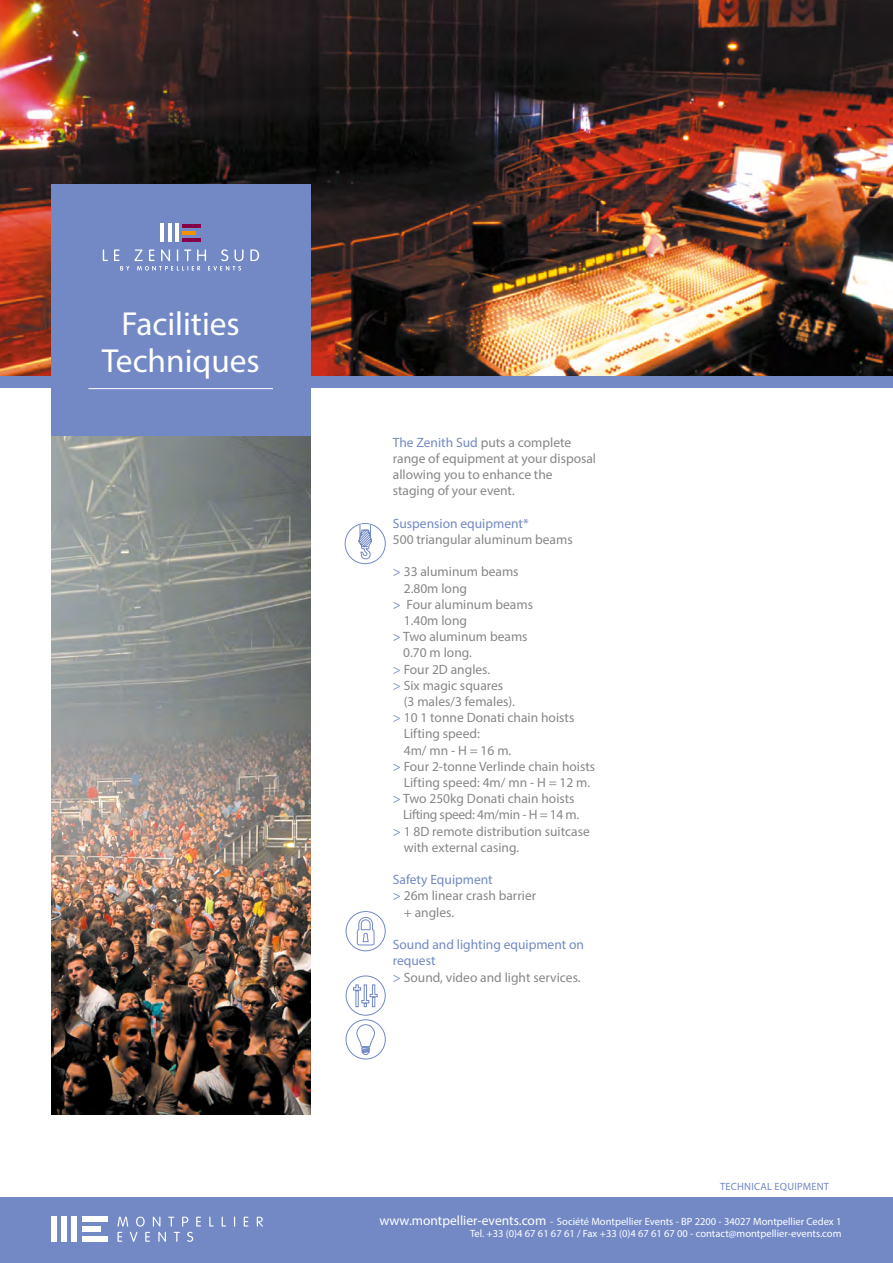
<style>
.page{position:relative;width:893px;height:1263px;background:#fff}
.page>*{position:absolute;margin:0;border:0;box-sizing:border-box;transform-origin:0 0}
.t1{font:33.45px/37.5px "Myriad Pro";color:#fff;text-align:center}
.t2{font:13.5px/16.2px "Myriad Pro";color:#878787}
.t3{font:13.5px/16.2px "Myriad Pro";color:#7289c5}
.t4{font:13.5px "Myriad Pro";letter-spacing:-.025em;color:#878787}
.t5{font:10.5px/12.3px "Myriad Pro";color:#fff;text-align:right}
.t6{font:10.5px "Myriad Pro";letter-spacing:.02em;color:#7289c5}
.s1{color:#7289c5}
.s2{color:#878787}
.s3{font-size:13.5px}
</style>
<div class="page">
<div style="left:0;top:1197px;width:893px;height:66px;background:#7289c5"></div>
<div style="left:51px;top:1216px;width:5px;height:26px;background:#fff"></div>
<div style="left:61px;top:1216px;width:5px;height:26px;background:#fff"></div>
<div style="left:71px;top:1216px;width:5px;height:26px;background:#fff"></div>
<div style="left:82px;top:1226px;width:18px;height:6px;background:#fff"></div>
<svg style="left:117px;top:1216px;width:11px;height:10px"></svg>
<svg style="left:136px;top:1216px;width:9px;height:10px"></svg>
<svg style="left:153px;top:1216px;width:7px;height:10px"></svg>
<svg style="left:168px;top:1217px;width:6px;height:9px"></svg>
<svg style="left:182px;top:1217px;width:6px;height:9px"></svg>
<svg style="left:196px;top:1217px;width:5px;height:9px"></svg>
<svg style="left:209px;top:1216px;width:5px;height:10px"></svg>
<svg style="left:222px;top:1216px;width:4px;height:10px"></svg>
<svg style="left:244px;top:1217px;width:4px;height:9px"></svg>
<svg style="left:257px;top:1217px;width:6px;height:9px"></svg>
<svg style="left:117px;top:1232px;width:5px;height:10px"></svg>
<svg style="left:130px;top:1232px;width:7px;height:10px"></svg>
<svg style="left:145px;top:1232px;width:5px;height:10px"></svg>
<svg style="left:158px;top:1232px;width:8px;height:10px"></svg>
<svg style="left:174px;top:1232px;width:6px;height:10px"></svg>
<svg style="left:187px;top:1232px;width:6px;height:10px"></svg>
<div style="left:82px;top:1216px;width:25px;height:6px;background:#fff"></div>
<div style="left:82px;top:1236px;width:25px;height:6px;background:#fff"></div>
<img style="left:0;top:0;width:893px;height:376px">
<div style="left:0;top:376px;width:893px;height:11px;background:#7289c5"></div>
<div style="left:51px;top:184px;width:259px;height:258px;background:#7289c5"></div>
<img style="left:51px;top:437px;width:259px;height:677px">
<hr style="left:88px;top:388px;width:185px;height:1px;background:#fff">
<hr style="left:161px;top:224px;width:3px;height:18px;background:#fff">
<hr style="left:168px;top:224px;width:3px;height:18px;background:#fff">
<hr style="left:175px;top:224px;width:4px;height:18px;background:#fff">
<hr style="left:183px;top:224px;width:18px;height:3px;background:#840047">
<hr style="left:183px;top:231px;width:13px;height:4px;background:#f39200">
<hr style="left:183px;top:238px;width:18px;height:4px;background:#840047">
<svg style="left:103px;top:249px;width:5px;height:12px"></svg>
<svg style="left:250px;top:249px;width:9px;height:12px"></svg>
<svg style="left:114px;top:249px;width:130px;height:21px"></svg>
<div style="left:345px;top:523px;width:41px;height:41px;border:1px solid #7289c5;border-radius:50%"></div>
<svg style="left:358px;top:524px;width:15px;height:36px"></svg>
<div style="left:346px;top:1019px;width:40px;height:40px;border:1px solid #7289c5;border-radius:50%"></div>
<svg style="left:356px;top:1024px;width:19px;height:32px"></svg>
<div style="left:346px;top:975px;width:40px;height:41px;border:1px solid #7289c5;border-radius:50%"></div>
<svg style="left:353px;top:984px;width:25px;height:23px"></svg>
<div style="left:346px;top:911px;width:40px;height:40px;border:1px solid #7289c5;border-radius:50%"></div>
<svg style="left:357px;top:916px;width:18px;height:30px"></svg>
<h1 class="t1" style="left:102px;top:304px;width:160px">Facilities<br>Techniques</h1>
<p class="t2" style="left:393px;top:434px;width:205px"><span class="s1">The Zenith Sud</span> puts a complete range of equipment at your disposal allowing you to enhance the staging of your event.</p>
<p class="t3" style="left:393px;top:515px;width:137px">Suspension equipment*</p>
<p class="t2" style="left:393px;top:531px;width:181px">500 triangular aluminum beams</p>
<p class="t2" style="left:393px;top:564px;width:127px"><span class="s1">&gt;</span> 33 aluminum beams</p>
<p class="t2" style="left:404px;top:580px;width:65px">2.80m long</p>
<p class="t2" style="left:393px;top:596px;width:142px"><span class="s1">&gt;</span> Four aluminum beams</p>
<p class="t2" style="left:404px;top:612px;width:65px">1.40m long</p>
<p class="t2" style="left:393px;top:628px;width:136px"><span class="s1">&gt;</span> Two aluminum beams</p>
<p class="t2" style="left:403px;top:645px;width:70px">0.70 m long.</p>
<p class="t2" style="left:393px;top:661px;width:99px"><span class="s1">&gt;</span> Four 2D angles.</p>
<p class="t2" style="left:393px;top:677px;width:112px"><span class="s1">&gt;</span> Six magic squares</p>
<p class="t2" style="left:404px;top:693px;width:113px">(3 males/3 females).</p>
<p class="t2" style="left:393px;top:709px;width:183px"><span class="s1">&gt;</span> 10 1 tonne Donati chain hoists</p>
<p class="t2" style="left:404px;top:726px;width:78px">Lifting speed:</p>
<p class="t2" style="left:404px;top:742px;width:109px">4m/ mn - H = 16 m.</p>
<p class="t2" style="left:393px;top:758px;width:204px"><span class="s1">&gt;</span> Four 2-tonne Verlinde chain hoists</p>
<p class="t2" style="left:404px;top:774px;width:188px">Lifting speed: 4m/ mn - H = 12 m.</p>
<p class="t2" style="left:393px;top:790px;width:183px"><span class="s1">&gt;</span> Two 250kg Donati chain hoists</p>
<p class="t4" style="left:403px;top:807px;width:178px">Lifting speed: 4m/min - H = 14 m.</p>
<p class="t2" style="left:393px;top:823px;width:198px"><span class="s1">&gt;</span> 1 8D remote distribution suitcase</p>
<p class="t2" style="left:404px;top:839px;width:117px">with external casing.</p>
<p class="t3" style="left:393px;top:871px;width:101px">Safety Equipment</p>
<p class="t2" style="left:393px;top:888px;width:145px"><span class="s1">&gt;</span> 26m linear crash barrier</p>
<p class="t2" style="left:404px;top:904px;width:52px">+ angles.</p>
<p class="t3" style="left:393px;top:936px;width:193px">Sound and lighting equipment on request<br>&gt; <span class="s2">Sound, video and light services.</span></p>
<p class="t6" style="left:720px;top:1180px;width:110px">TECHNICAL EQUIPMENT</p>
<p class="t5" style="left:379px;top:1215px;width:464px"><span class="s3">www.montpellier-events.com</span> - Société Montpellier Events - BP 2200 - 34027 Montpellier Cedex 1<br>Tel. +33 (0)4 67 61 67 61 / Fax +33 (0)4 67 61 67 00 - contact@montpellier-events.com</p>
</div>
